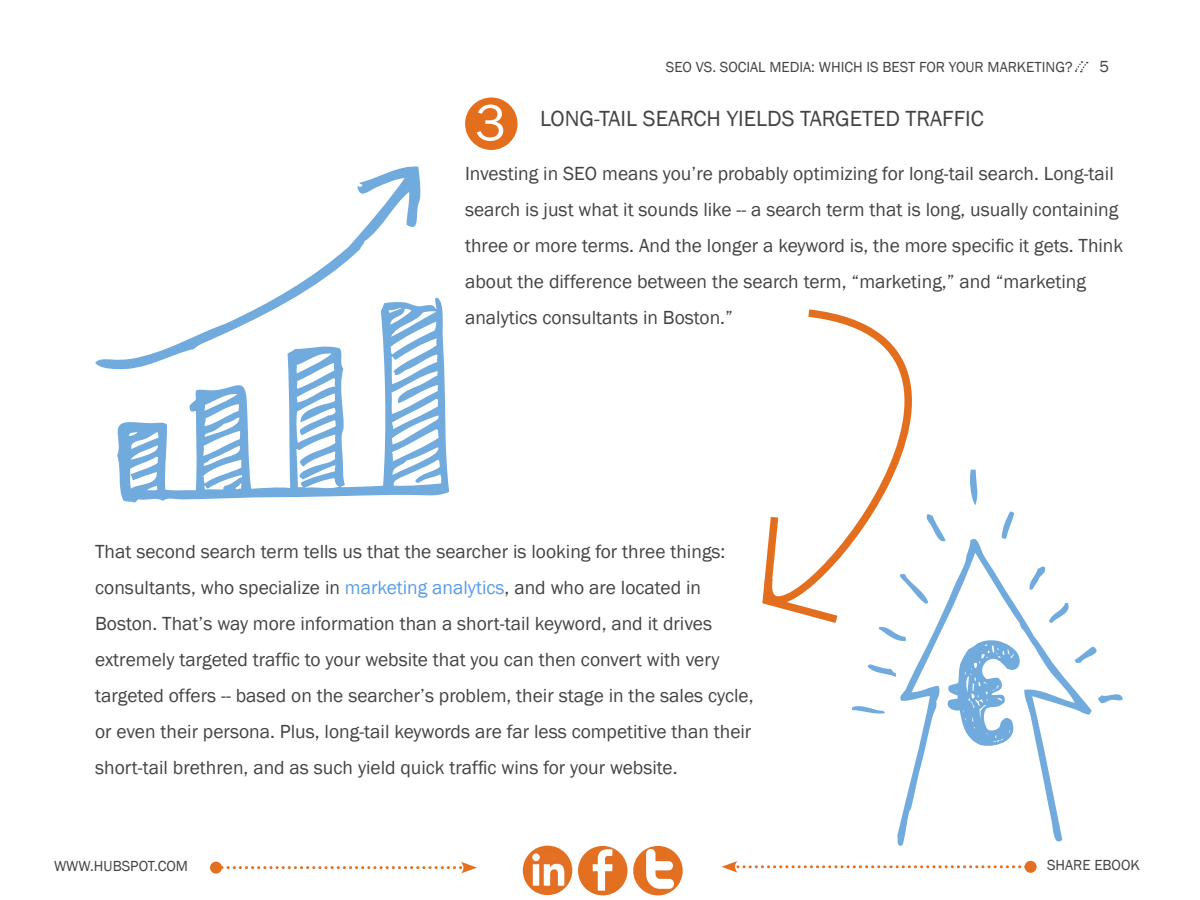
<style>
.page{position:relative;width:1200px;height:900px;background:#fff}
.page>*{position:absolute;margin:0;border:0;box-sizing:border-box;transform-origin:0 0}
.t1{font:52.5px "Franklin Gothic";color:#fff}
.t2{font:22.5px "Franklin Gothic";color:#434343}
.t3{font:19.5px/36px "Franklin Gothic";color:#434343}
.t4{font:16.5px "Franklin Gothic";color:#434343}
.t5{font:15px "Franklin Gothic";color:#434343}
.s1{color:#589ceb}
</style>
<div class="page">
<svg style="left:1074px;top:61px;width:14px;height:12px"></svg>
<svg style="left:722px;top:861px;width:307px;height:12px"></svg>
<div style="left:1025px;top:861px;width:12px;height:12px;background:#e36f21;border-radius:50%"></div>
<div style="left:210px;top:862px;width:12px;height:12px;background:#e36f21;border-radius:50%"></div>
<svg style="left:218px;top:862px;width:259px;height:11px"></svg>
<div style="left:578px;top:846px;width:50px;height:49px;background:#e36f21;border-radius:50%"></div>
<svg style="left:593px;top:849px;width:20px;height:42px"></svg>
<div style="left:523px;top:846px;width:49px;height:49px;background:#e36f21;border-radius:50%"></div>
<img style="left:532px;top:853px;width:32px;height:33px">
<div style="left:633px;top:846px;width:50px;height:49px;background:#e36f21;border-radius:50%"></div>
<svg style="left:646px;top:849px;width:28px;height:40px"></svg>
<svg style="left:808px;top:309px;width:207px;height:320px"></svg>
<svg style="left:762px;top:509px;width:84px;height:120px"></svg>
<div style="left:465px;top:98px;width:53px;height:52px;background:#e36f1e;border-radius:50%"></div>
<svg style="left:969px;top:469px;width:10px;height:36px"></svg>
<svg style="left:925px;top:514px;width:21px;height:20px"></svg>
<svg style="left:1002px;top:511px;width:12px;height:23px"></svg>
<svg style="left:896px;top:534px;width:196px;height:312px"></svg>
<svg style="left:895px;top:573px;width:33px;height:31px"></svg>
<svg style="left:1028px;top:565px;width:18px;height:25px"></svg>
<svg style="left:1049px;top:603px;width:23px;height:20px"></svg>
<svg style="left:879px;top:626px;width:27px;height:16px"></svg>
<svg style="left:1074px;top:645px;width:23px;height:18px"></svg>
<svg style="left:867px;top:664px;width:30px;height:13px"></svg>
<svg style="left:852px;top:706px;width:33px;height:8px"></svg>
<svg style="left:1098px;top:694px;width:25px;height:10px"></svg>
<svg style="left:945px;top:639px;width:77px;height:110px"></svg>
<svg style="left:95px;top:166px;width:326px;height:203px"></svg>
<svg style="left:110px;top:296px;width:339px;height:206px"></svg>
<h1 class="t1" style="left:475px;top:90px;width:32px">3</h1>
<p class="t5" style="left:666px;top:58px;width:408px">SEo vs. social media: which is best for your marketing?</p>
<p class="t4" style="left:1100px;top:56px;width:11px">5</p>
<p class="t2" style="left:540px;top:105px;width:445px">Long-Tail search yields targeted traffic</p>
<p class="t3" style="left:465px;top:156px;width:660px">Investing in SEO means you’re probably optimizing for long-tail search. Long-tail search is just what it sounds like -- a search term that is long, usually containing three or more terms. And the longer a keyword is, the more specific it gets. Think about the difference between the search term, “marketing,” and “marketing analytics consultants in Boston.”</p>
<p class="t3" style="left:95px;top:534px;width:660px">That second search term tells us that the searcher is looking for three things: consultants, who specialize in <span class="s1">marketing analytics</span>, and who are located in Boston. That’s way more information than a short-tail keyword, and it drives extremely targeted traffic to your website that you can then convert with very targeted offers -- based on the searcher’s problem, their stage in the sales cycle, or even their persona. Plus, long-tail keywords are far less competitive than their short-tail brethren, and as such yield quick traffic wins for your website.</p>
<p class="t5" style="left:54px;top:857px;width:136px">www.H ubspot.com</p>
<p class="t5" style="left:1047px;top:855px;width:95px">share ebook</p>
</div>
